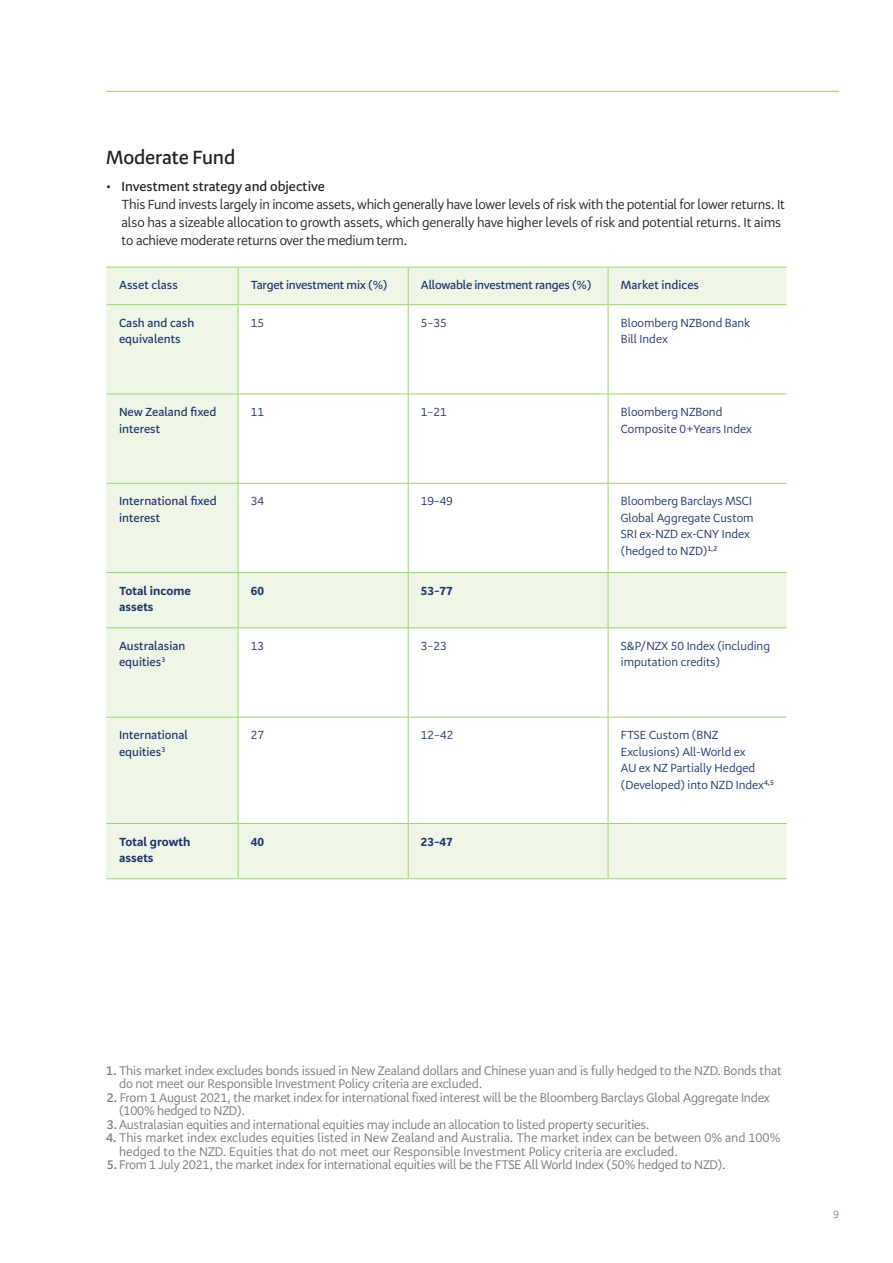
<style>
.page{position:relative;width:893px;height:1263px;background:#fff}
.page>*{position:absolute;margin:0;border:0;box-sizing:border-box;transform-origin:0 0}
.Body_copy{font:600 19.5px "Serrano Pro";letter-spacing:-.01em;color:#231f20}
.Body_copy_BULLETED{font:13.5px/18px "Serrano Pro";letter-spacing:-.02em;color:#231f20}
.Footnote_body_line{font:12.75px/13.5px "Serrano Pro";letter-spacing:-.02em;color:#76787b}
.Footnote_body_line-2{font:12.75px/13.5px "Serrano Pro";color:#76787b}
.Table_body{font:12px/16.5px "Serrano Pro";color:#1e3468}
.Table_heading{font:600 12px/16.5px "Serrano Pro";color:#1e3468}
.Table_heading-2{font:600 12px "Serrano Pro";letter-spacing:-.02em;color:#1e3468}
.Table_heading-3{font:700 12px/16.5px "Serrano Pro";color:#1e3468}
.Table_body-2{font:700 12px "Serrano Pro";letter-spacing:-.01em;color:#1e3468}
.t1{font:300 10.5px "Serrano Pro";color:#1e3468}
.s1{font-weight:600}
</style>
<div class="page">
<hr style="left:106px;top:91px;width:733px;height:1px;background:#a1d076">
<div style="left:106px;top:268px;width:681px;height:610px;background:#eff6e7"></div>
<svg style="left:239px;top:305px;width:548px;height:518px"></svg>
<hr style="left:106px;top:267px;width:132px;height:1px;background:#a1d076">
<hr style="left:238px;top:267px;width:170px;height:1px;background:#a1d076">
<hr style="left:409px;top:267px;width:199px;height:1px;background:#a1d076">
<hr style="left:608px;top:267px;width:179px;height:1px;background:#a1d076">
<hr style="left:106px;top:304px;width:132px;height:1px;background:#a1d076">
<hr style="left:238px;top:304px;width:170px;height:1px;background:#a1d076">
<hr style="left:409px;top:304px;width:199px;height:1px;background:#a1d076">
<hr style="left:608px;top:304px;width:179px;height:1px;background:#a1d076">
<hr style="left:106px;top:394px;width:132px;height:1px;background:#a1d076">
<hr style="left:238px;top:394px;width:170px;height:1px;background:#a1d076">
<hr style="left:409px;top:394px;width:199px;height:1px;background:#a1d076">
<hr style="left:608px;top:394px;width:179px;height:1px;background:#a1d076">
<hr style="left:106px;top:483px;width:132px;height:1px;background:#a1d076">
<hr style="left:238px;top:483px;width:170px;height:1px;background:#a1d076">
<hr style="left:409px;top:483px;width:199px;height:1px;background:#a1d076">
<hr style="left:608px;top:483px;width:179px;height:1px;background:#a1d076">
<hr style="left:106px;top:572px;width:132px;height:1px;background:#a1d076">
<hr style="left:238px;top:572px;width:170px;height:1px;background:#a1d076">
<hr style="left:409px;top:572px;width:199px;height:1px;background:#a1d076">
<hr style="left:608px;top:572px;width:179px;height:1px;background:#a1d076">
<hr style="left:106px;top:627px;width:132px;height:1px;background:#a1d076">
<hr style="left:238px;top:627px;width:170px;height:1px;background:#a1d076">
<hr style="left:409px;top:627px;width:199px;height:1px;background:#a1d076">
<hr style="left:608px;top:627px;width:179px;height:1px;background:#a1d076">
<hr style="left:106px;top:717px;width:132px;height:1px;background:#a1d076">
<hr style="left:238px;top:717px;width:170px;height:1px;background:#a1d076">
<hr style="left:409px;top:717px;width:199px;height:1px;background:#a1d076">
<hr style="left:608px;top:717px;width:179px;height:1px;background:#a1d076">
<hr style="left:106px;top:823px;width:132px;height:1px;background:#a1d076">
<hr style="left:238px;top:823px;width:170px;height:1px;background:#a1d076">
<hr style="left:409px;top:823px;width:199px;height:1px;background:#a1d076">
<hr style="left:608px;top:823px;width:179px;height:1px;background:#a1d076">
<hr style="left:106px;top:878px;width:132px;height:1px;background:#a1d076">
<hr style="left:238px;top:878px;width:170px;height:1px;background:#a1d076">
<hr style="left:409px;top:878px;width:199px;height:1px;background:#a1d076">
<hr style="left:608px;top:878px;width:179px;height:1px;background:#a1d076">
<hr style="left:238px;top:267px;width:1px;height:37px;background:#a1d076">
<hr style="left:238px;top:304px;width:1px;height:90px;background:#a1d076">
<hr style="left:238px;top:394px;width:1px;height:89px;background:#a1d076">
<hr style="left:238px;top:483px;width:1px;height:90px;background:#a1d076">
<hr style="left:238px;top:573px;width:1px;height:55px;background:#a1d076">
<hr style="left:238px;top:628px;width:1px;height:89px;background:#a1d076">
<hr style="left:238px;top:717px;width:1px;height:106px;background:#a1d076">
<hr style="left:238px;top:823px;width:1px;height:56px;background:#a1d076">
<hr style="left:408px;top:267px;width:1px;height:37px;background:#a1d076">
<hr style="left:408px;top:304px;width:1px;height:90px;background:#a1d076">
<hr style="left:408px;top:394px;width:1px;height:89px;background:#a1d076">
<hr style="left:408px;top:483px;width:1px;height:90px;background:#a1d076">
<hr style="left:408px;top:573px;width:1px;height:55px;background:#a1d076">
<hr style="left:408px;top:628px;width:1px;height:89px;background:#a1d076">
<hr style="left:408px;top:717px;width:1px;height:106px;background:#a1d076">
<hr style="left:408px;top:823px;width:1px;height:56px;background:#a1d076">
<hr style="left:608px;top:267px;width:1px;height:37px;background:#a1d076">
<hr style="left:608px;top:304px;width:1px;height:90px;background:#a1d076">
<hr style="left:608px;top:394px;width:1px;height:89px;background:#a1d076">
<hr style="left:608px;top:483px;width:1px;height:90px;background:#a1d076">
<hr style="left:608px;top:573px;width:1px;height:55px;background:#a1d076">
<hr style="left:608px;top:628px;width:1px;height:89px;background:#a1d076">
<hr style="left:608px;top:717px;width:1px;height:106px;background:#a1d076">
<hr style="left:608px;top:823px;width:1px;height:56px;background:#a1d076">
<p class="Body_copy" style="left:106px;top:146px;width:131px">Moderate Fund</p>
<p class="Body_copy_BULLETED" style="left:122px;top:177px;width:665px;text-indent:-15px">• <span class="s1">Investment strategy and objective<br></span>This Fund invests largely in income assets, which generally have lower levels of risk with the potential for lower returns. It also has a sizeable allocation to growth assets, which generally have higher levels of risk and potential returns. It aims to achieve moderate returns over the medium term.</p>
<p class="Table_heading" style="left:119px;top:277px;width:60px">Asset class</p>
<p class="Table_heading-2" style="left:251px;top:278px;width:138px">Target investment mix (%)</p>
<p class="Table_heading-2" style="left:421px;top:278px;width:172px">Allowable investment ranges (%)</p>
<p class="Table_heading" style="left:621px;top:277px;width:80px">Market indices</p>
<p class="Table_heading" style="left:119px;top:315px;width:77px">Cash and cash equivalents</p>
<p class="Table_body" style="left:251px;top:315px;width:15px">15</p>
<p class="Table_body" style="left:421px;top:315px;width:27px">5–35</p>
<p class="Table_body" style="left:621px;top:315px;width:131px">Bloomberg NZBond Bank<br>Bill Index</p>
<p class="Table_heading" style="left:119px;top:404px;width:99px">New Zealand fixed interest</p>
<p class="Table_body" style="left:251px;top:404px;width:15px">11</p>
<p class="Table_body" style="left:421px;top:404px;width:27px">1–21</p>
<p class="Table_body" style="left:621px;top:404px;width:133px">Bloomberg NZBond<br>Composite 0+Years Index</p>
<p class="Table_heading" style="left:119px;top:493px;width:99px">International fixed interest</p>
<p class="Table_body" style="left:251px;top:493px;width:15px">34</p>
<p class="Table_body" style="left:421px;top:493px;width:33px">19–49</p>
<p class="Table_body" style="left:621px;top:493px;width:134px">Bloomberg Barclays MSCI<br>Global Aggregate Custom<br>SRI ex-NZD ex-CNY Index (hedged to NZD)<sup>1,2</sup></p>
<p class="Table_heading-3" style="left:119px;top:583px;width:73px">Total income assets</p>
<p class="Table_body-2" style="left:251px;top:584px;width:15px">60</p>
<p class="Table_body-2" style="left:421px;top:584px;width:33px">53–77</p>
<p class="Table_heading" style="left:119px;top:638px;width:68px">Australasian equities<sup>3</sup></p>
<p class="Table_body" style="left:251px;top:638px;width:15px">13</p>
<p class="Table_body" style="left:421px;top:638px;width:27px">3–23</p>
<p class="Table_body" style="left:621px;top:638px;width:151px">S&amp;P/NZX 50 Index (including imputation credits)</p>
<p class="Table_heading" style="left:119px;top:727px;width:71px">International equities<sup>3</sup></p>
<p class="Table_body" style="left:251px;top:727px;width:15px">27</p>
<p class="Table_body" style="left:421px;top:727px;width:34px">12–42</p>
<p class="Table_body" style="left:621px;top:727px;width:155px">FTSE Custom (BNZ<br>Exclusions) All-World ex<br>AU ex NZ Partially Hedged (Developed) into NZD Index<sup>4,5</sup></p>
<p class="Table_heading-3" style="left:119px;top:833px;width:73px">Total growth assets</p>
<p class="Table_body-2" style="left:251px;top:834px;width:15px">40</p>
<p class="Table_body-2" style="left:421px;top:834px;width:33px">23–47</p>
<p class="Footnote_body_line" style="left:119px;top:1064px;width:664px;text-indent:-13px"><span class="s1">1.</span> This market index excludes bonds issued in New Zealand dollars and Chinese yuan and is fully hedged to the NZD. Bonds that do not meet our Responsible Investment Policy criteria are excluded.</p>
<p class="Footnote_body_line" style="left:107px;top:1091px;width:665px"><span class="s1">2.</span> From 1 August 2021, the market index for international fixed interest will be the Bloomberg Barclays Global Aggregate Index</p>
<p class="Footnote_body_line" style="left:119px;top:1105px;width:128px">(100% hedged to NZD).</p>
<p class="Footnote_body_line" style="left:107px;top:1118px;width:544px"><span class="s1">3.</span> Australasian equities and international equities may include an allocation to listed property securities.</p>
<p class="Footnote_body_line-2" style="left:119px;top:1132px;width:663px;text-indent:-13px"><span class="s1">4.</span> This market index excludes equities listed in New Zealand and Australia. The market index can be between 0% and 100% hedged to the NZD. Equities that do not meet our Responsible Investment Policy criteria are excluded.</p>
<p class="Footnote_body_line" style="left:107px;top:1159px;width:621px"><span class="s1">5.</span> From 1 July 2021, the market index for international equities will be the FTSE All World Index (50% hedged to NZD).</p>
<p class="t1" style="left:833px;top:1209px;width:7px">9</p>
</div>
